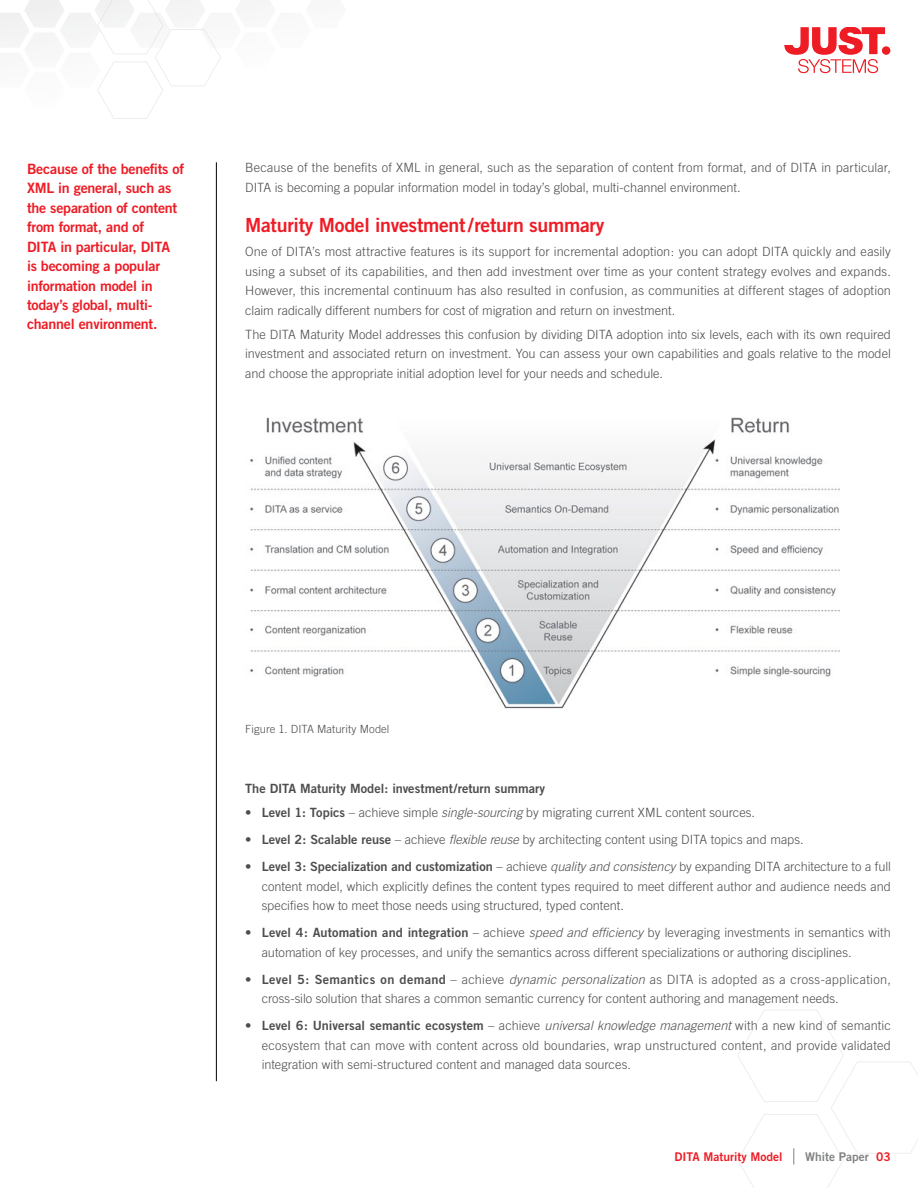
<style>
.page{position:relative;width:918px;height:1188px;background:#fff}
.page>*{position:absolute;margin:0;border:0;box-sizing:border-box;transform-origin:0 0}
.t1{font:19.5px "Trade Gothic Bold Two";letter-spacing:-.015em;color:#ee1c25}
.t2{font:14.25px/19.5px "Trade Gothic Bold Two";letter-spacing:-.015em;color:#ee1c25}
.t3{font:300 12.75px/19.5px "Trade Gothic";color:#4d4d4f}
.t4{font:12.75px "Trade Gothic Bold Two";color:#4d4d4f}
.t5{font:12px "Trade Gothic Bold Two";color:#ee1c25}
.t6{font:12px "Trade Gothic Bold Two";color:#818284}
.t7{font:300 11.25px "Trade Gothic";letter-spacing:.005em;color:#4d4d4f}
.s1{font-family:"Trade Gothic Bold Two";font-weight:400}
.s2{font-style:italic}
.s3{font-family:"Trade Gothic";font-weight:300}
.s4{font-family:"Trade Gothic";font-weight:300;font-style:italic}
.s5{color:#ee1c25}
</style>
<div class="page">
<div style="left:882px;top:46px;width:8px;height:9px;background:#ee1c25;border-radius:50%"></div>
<svg style="left:784px;top:27px;width:101px;height:46px"></svg>
<svg style="left:0;top:0;width:256px;height:119px"></svg>
<hr style="left:216px;top:162px;width:1px;height:919px;background:#000">
<svg style="left:738px;top:1010px;width:180px;height:178px"></svg>
<img style="left:250px;top:417px;width:589px;height:292px">
<p class="t2" style="left:27px;top:158px;width:159px">Because of the benefits of<br>XML in general, such as the separation of content from format, and of<br>DITA in particular, DITA<br>is becoming a popular information model in today’s global, multi&shy;channel environment.</p>
<p class="t3" style="left:245px;top:158px;width:647px">Because of the benefits of XML in general, such as the separation of content from format, and of DITA in particular,<br>DITA is becoming a popular information model in today’s global, multi-channel environment.</p>
<h1 class="t1" style="left:245px;top:213px;width:361px">Maturity Model investment/return summary</h1>
<p class="t3" style="left:245px;top:242px;width:647px;text-align:justify">One of DITA’s most attractive features is its support for incremental adoption: you can adopt DITA quickly and easily using a subset of its capabilities, and then add investment over time as your content strategy evolves and expands.<br>However, this incremental continuum has also resulted in confusion, as communities at different stages of adoption claim radically different numbers for cost of migration and return on investment.</p>
<p class="t3" style="left:245px;top:324px;width:647px;text-align:justify">The DITA Maturity Model addresses this confusion by dividing DITA adoption into six levels, each with its own required investment and associated return on investment. You can assess your own capabilities and goals relative to the model and choose the appropriate initial adoption level for your needs and schedule.</p>
<p class="t7" style="left:245px;top:722px;width:146px">Figure 1. DITA Maturity Model</p>
<p class="t4" style="left:245px;top:781px;width:302px">The DITA Maturity Model: investment/return summary</p>
<p class="t3" style="left:245px;top:803px;width:511px">• <span class="s1">Level 1: Topics</span> – achieve simple <span class="s2">single-sourcing</span> by migrating current XML content sources.</p>
<p class="t3" style="left:245px;top:830px;width:560px">• <span class="s1">Level 2: Scalable reuse</span> – achieve <span class="s2">flexible reuse</span> by architecting content using DITA topics and maps.</p>
<p class="t3" style="left:262px;top:857px;width:631px;text-align:justify;text-indent:-16px">• <span class="s1">Level 3: Specialization and customization</span> – achieve <span class="s2">quality and consistency</span> by expanding DITA architecture to a full content model, which explicitly defines the content types required to meet different author and audience needs and specifies how to meet those needs using structured, typed content.</p>
<p class="t3" style="left:262px;top:923px;width:631px;text-indent:-16px">• <span class="s1">Level 4: Automation and integration</span> – achieve <span class="s2">speed and efficiency</span> by leveraging investments in semantics with automation of key processes, and unify the semantics across different specializations or authoring disciplines.</p>
<p class="t3" style="left:262px;top:969px;width:631px;text-indent:-16px">• <span class="s1">Level 5: Semantics on demand</span> – achieve <span class="s2">dynamic personalization</span> as DITA is adopted as a cross-application, cross-silo solution that shares a common semantic currency for content authoring and management needs.</p>
<p class="t4" style="left:245px;top:1018px;width:647px"><span class="s3">•</span> Level 6: Universal semantic ecosystem <span class="s3">– achieve</span> <span class="s4">universal knowledge management</span> <span class="s3">with a new kind of semantic</span></p>
<p class="t3" style="left:262px;top:1035px;width:631px">ecosystem that can move with content across old boundaries, wrap unstructured content, and provide validated integration with semi-structured content and managed data sources.</p>
<p class="t5" style="left:674px;top:1149px;width:109px">DITA Maturity Model</p>
<p class="t6" style="left:805px;top:1149px;width:87px">White Paper <span class="s5">03</span></p>
</div>
